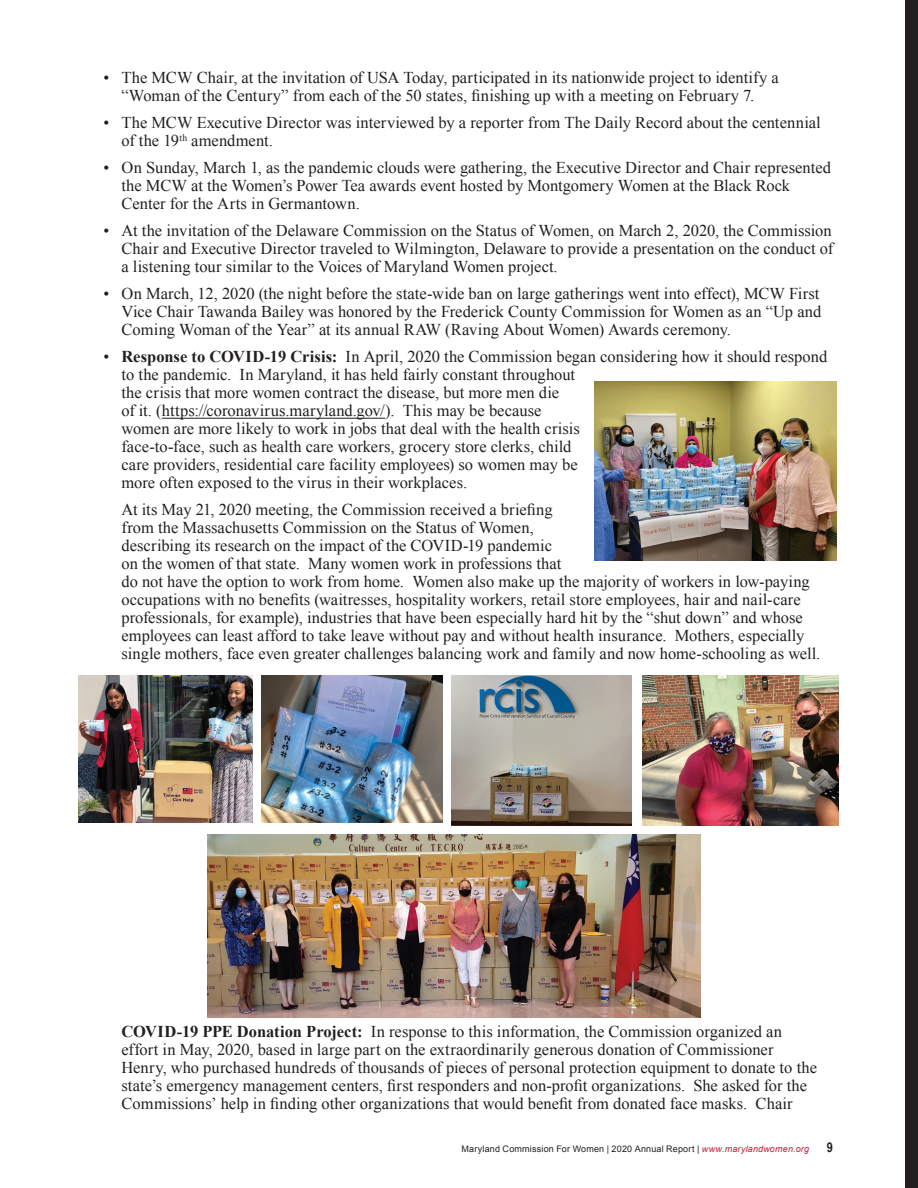
<style>
.page{position:relative;width:918px;height:1188px;background:#fff}
.page>*{position:absolute;margin:0;border:0;box-sizing:border-box;transform-origin:0 0}
.t1{font:16.5px/18px "Times New Roman";color:#231f20}
.t2{font:700 13.5px "Arial Narrow";color:#231f20}
.t3{font:9px "Arial";letter-spacing:.02em;color:#231f20}
.s1{font-weight:700}
.s2{font-style:italic;color:#c81f3c}
</style>
<div class="page">
<div style="left:905px;top:0;width:13px;height:1188px;background:#231f20"></div>
<hr style="left:162px;top:418px;width:223px;height:1px;background:#231f20">
<img style="left:594px;top:382px;width:243px;height:178px">
<img style="left:208px;top:834px;width:492px;height:184px">
<img style="left:78px;top:675px;width:174px;height:148px">
<img style="left:451px;top:675px;width:181px;height:151px">
<img style="left:262px;top:675px;width:180px;height:148px">
<img style="left:642px;top:675px;width:197px;height:151px">
<p class="t1" style="left:104px;top:69px;width:677px;text-align:center">• The MCW Chair, at the invitation of USA Today, participated in its nationwide project to identify a “Woman of the Century” from each of the 50 states, finishing up with a meeting on February 7.</p>
<p class="t1" style="left:122px;top:114px;width:701px;text-indent:-18px">• The MCW Executive Director was interviewed by a reporter from The Daily Record about the centennial of the 19<sup>th</sup> amendment.</p>
<p class="t1" style="left:122px;top:159px;width:711px;text-indent:-18px">• On Sunday, March 1, as the pandemic clouds were gathering, the Executive Director and Chair represented the MCW at the Women’s Power Tea awards event hosted by Montgomery Women at the Black Rock<br>Center for the Arts in Germantown.</p>
<p class="t1" style="left:122px;top:222px;width:713px;text-align:justify;text-indent:-18px">• At the invitation of the Delaware Commission on the Status of Women, on March 2, 2020, the Commission Chair and Executive Director traveled to Wilmington, Delaware to provide a presentation on the conduct of a listening tour similar to the Voices of Maryland Women project.</p>
<p class="t1" style="left:122px;top:285px;width:701px;text-align:justify;text-indent:-18px">• On March, 12, 2020 (the night before the state-wide ban on large gatherings went into effect), MCW First Vice Chair Tawanda Bailey was honored by the Frederick County Commission for Women as an “Up and Coming Woman of the Year” at its annual RAW (Raving About Women) Awards ceremony.</p>
<p class="t1" style="left:122px;top:348px;width:707px;text-indent:-18px">• <span class="s1">Response to COVID-19 Crisis:</span> In April, 2020 the Commission began considering how it should respond to the pandemic. In Maryland, it has held fairly constant throughout<br>the crisis that more women contract the disease, but more men die<br>of it. (https://coronavirus.maryland.gov/). This may be because<br>women are more likely to work in jobs that deal with the health crisis<br>face-to-face, such as health care workers, grocery store clerks, child<br>care providers, residential care facility employees) so women may be<br>more often exposed to the virus in their workplaces.</p>
<p class="t1" style="left:122px;top:501px;width:700px">At its May 21, 2020 meeting, the Commission received a briefing<br>from the Massachusetts Commission on the Status of Women,<br>describing its research on the impact of the COVID-19 pandemic<br>on the women of that state. Many women work in professions that<br>do not have the option to work from home. Women also make up the majority of workers in low-paying occupations with no benefits (waitresses, hospitality workers, retail store employees, hair and nail-care professionals, for example), industries that have been especially hard hit by the “shut down” and whose employees can least afford to take leave without pay and without health insurance. Mothers, especially single mothers, face even greater challenges balancing work and family and now home-schooling as well.</p>
<p class="t1" style="left:122px;top:1023px;width:697px"><span class="s1">COVID-19 PPE Donation Project:</span> In response to this information, the Commission organized an effort in May, 2020, based in large part on the extraordinarily generous donation of Commissioner Henry, who purchased hundreds of thousands of pieces of personal protection equipment to donate to the state’s emergency management centers, first responders and non-profit organizations. She asked for the Commissions’ help in finding other organizations that would benefit from donated face masks. Chair</p>
<p class="t3" style="left:461px;top:1143px;width:349px">Maryland Commission For Women | 2020 Annual Report | <span class="s2">www.marylandwomen.org</span></p>
<p class="t2" style="left:827px;top:1137px;width:8px">9</p>
</div>
